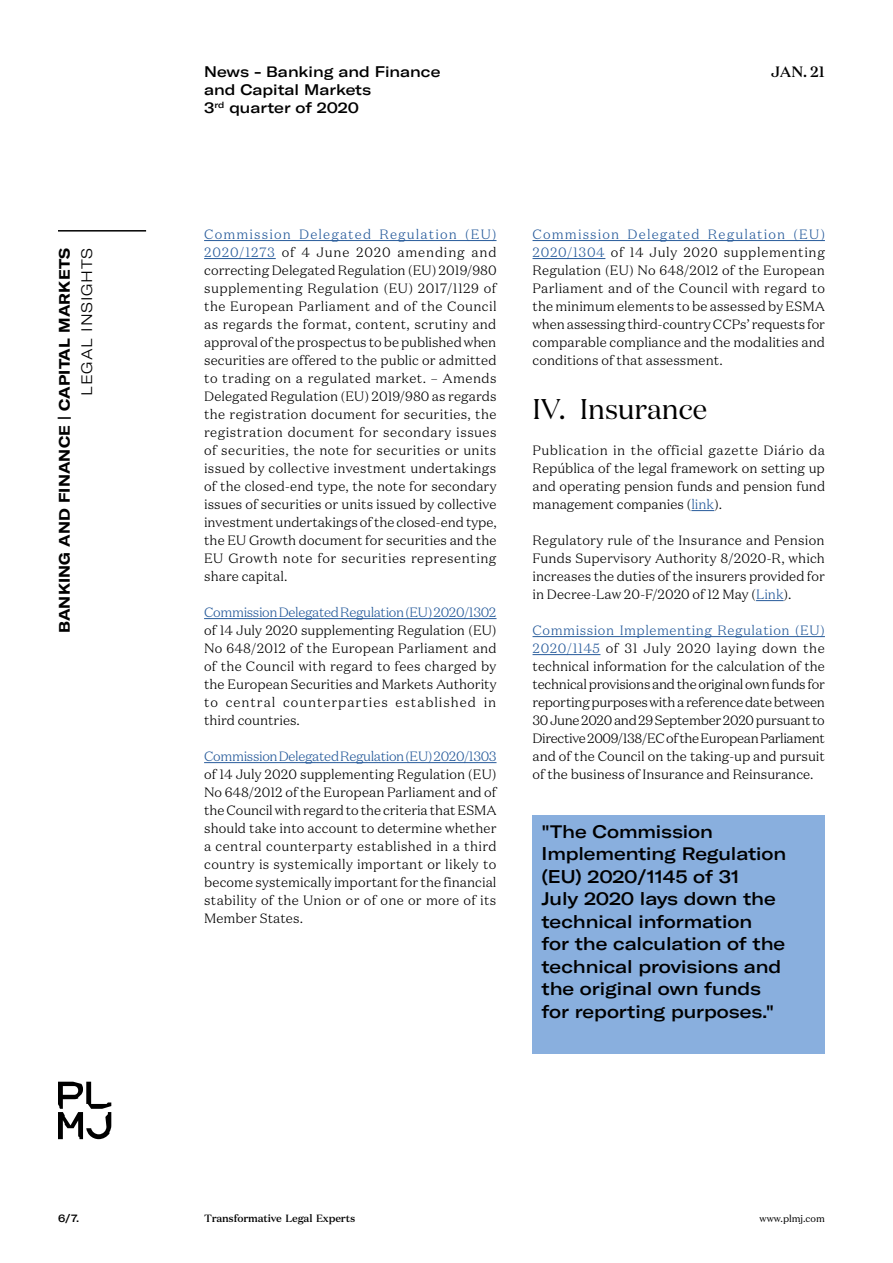
<style>
.page{position:relative;width:893px;height:1263px;background:#fff}
.page>*{position:absolute;margin:0;border:0;box-sizing:border-box;transform-origin:0 0}
.t1{font:28.5px "Domaine Display";color:#000}
.t2{font:500 expanded 18px/22.5px "GT America";letter-spacing:-.005em;color:#000}
.t3{font:500 expanded 15px/18px "GT America";color:#000}
.t4{font:700 expanded 15px "GT America";letter-spacing:.01em;color:#000}
.t5{font:300 expanded 15px "GT America";letter-spacing:.05em;color:#000}
.t6{font:500 15px "Domaine Text";color:#000}
.t7{font:300 13.5px/18px "Domaine Text";letter-spacing:.005em;color:#000;text-align:justify}
.t8{font:300 13.5px "Domaine Text";letter-spacing:-.025em;color:#275b9b}
.t9{font:500 10.5px "Domaine Text";letter-spacing:-.02em;color:#000}
.t10{font:500 expanded 10.5px "GT America";color:#000}
.t11{font:9.75px "Domaine Text";color:#000}
.s1{color:#275b9b}
</style>
<div class="page">
<hr style="left:58px;top:230px;width:88px;height:2px;background:#000">
<svg style="left:58px;top:1082px;width:53px;height:57px"></svg>
<hr style="left:204px;top:240px;width:292px;height:1px;background:#275b9b">
<hr style="left:204px;top:258px;width:72px;height:1px;background:#275b9b">
<hr style="left:204px;top:618px;width:292px;height:1px;background:#275b9b">
<hr style="left:204px;top:762px;width:292px;height:1px;background:#275b9b">
<hr style="left:532px;top:240px;width:293px;height:1px;background:#275b9b">
<hr style="left:532px;top:258px;width:73px;height:1px;background:#275b9b">
<svg style="left:691px;top:510px;width:23px;height:1px"></svg>
<svg style="left:756px;top:600px;width:28px;height:1px"></svg>
<hr style="left:532px;top:636px;width:293px;height:1px;background:#275b9b">
<hr style="left:532px;top:654px;width:68px;height:1px;background:#275b9b">
<div style="left:532px;top:815px;width:293px;height:238px;background:#89afde"></div>
<p class="t4" style="left:55px;top:633px;width:387px;rotate:-90deg">BANKING AND FINANCE | CAPITAL MARKETS</p>
<p class="t5" style="left:78px;top:396px;width:149px;rotate:-90deg">LEGAL INSIGHTS</p>
<p class="t10" style="left:58px;top:1211px;width:23px">6/7.</p>
<p class="t3" style="left:204px;top:63px;width:238px">News - Banking and Finance</p>
<p class="t6" style="left:771px;top:62px;width:55px">JAN. 21</p>
<p class="t3" style="left:204px;top:81px;width:169px">and Capital Markets<br>3<sup>rd</sup> quarter of 2020</p>
<p class="t7" style="left:204px;top:225px;width:294px"><span class="s1">Commission Delegated Regulation (EU)<br>2020/1273</span> of 4 June 2020 amending and correcting Delegated Regulation (EU) 2019/980 supplementing Regulation (EU) 2017/1129 of the European Parliament and of the Council as regards the format, content, scrutiny and approval of the prospectus to be published when securities are offered to the public or admitted to trading on a regulated market. – Amends Delegated Regulation (EU) 2019/980 as regards the registration document for securities, the registration document for secondary issues of securities, the note for securities or units issued by collective investment undertakings of the closed-end type, the note for secondary issues of securities or units issued by collective investment undertakings of the closed-end type, the EU Growth document for securities and the EU Growth note for securities representing share capital.</p>
<p class="t8" style="left:204px;top:604px;width:294px">Commission Delegated Regulation (EU) 2020/1302</p>
<p class="t7" style="left:204px;top:621px;width:294px">of 14 July 2020 supplementing Regulation (EU)<br>No 648/2012 of the European Parliament and of the Council with regard to fees charged by the European Securities and Markets Authority to central counterparties established in third countries.</p>
<p class="t8" style="left:204px;top:748px;width:294px">Commission Delegated Regulation (EU) 2020/1303</p>
<p class="t7" style="left:204px;top:765px;width:294px">of 14 July 2020 supplementing Regulation (EU)<br>No 648/2012 of the European Parliament and of the Council with regard to the criteria that ESMA should take into account to determine whether a central counterparty established in a third country is systemically important or likely to become systemically important for the financial stability of the Union or of one or more of its Member States.</p>
<p class="t7" style="left:532px;top:225px;width:294px"><span class="s1">Commission Delegated Regulation (EU)<br>2020/1304</span> of 14 July 2020 supplementing Regulation (EU) No 648/2012 of the European Parliament and of the Council with regard to the minimum elements to be assessed by ESMA when assessing third-country CCPs’ requests for comparable compliance and the modalities and conditions of that assessment.</p>
<h1 class="t1" style="left:532px;top:391px;width:176px">IV. Insurance</h1>
<p class="t7" style="left:532px;top:441px;width:294px">Publication in the official gazette Diário da República of the legal framework on setting up and operating pension funds and pension fund management companies (<span class="s1">link</span>).</p>
<p class="t7" style="left:532px;top:531px;width:294px">Regulatory rule of the Insurance and Pension Funds Supervisory Authority 8/2020-R, which increases the duties of the insurers provided for in Decree-Law 20-F/2020 of 12 May (<span class="s1">Link</span>).</p>
<p class="t7" style="left:532px;top:621px;width:294px"><span class="s1">Commission Implementing Regulation (EU)<br>2020/1145</span> of 31 July 2020 laying down the technical information for the calculation of the technical provisions and the original own funds for reporting purposes with a reference date between 30 June 2020 and 29 September 2020 pursuant to Directive 2009/138/EC of the European Parliament and of the Council on the taking-up and pursuit of the business of Insurance and Reinsurance.</p>
<h2 class="t2" style="left:541px;top:820px;width:246px">"The Commission<br>Implementing Regulation (EU) 2020/1145 of 31<br>July 2020 lays down the technical information<br>for the calculation of the technical provisions and the original own funds for reporting purposes."</h2>
<p class="t9" style="left:204px;top:1211px;width:153px">Transformative Legal Experts</p>
<p class="t11" style="left:760px;top:1212px;width:67px">www.plmj.com</p>
</div>
